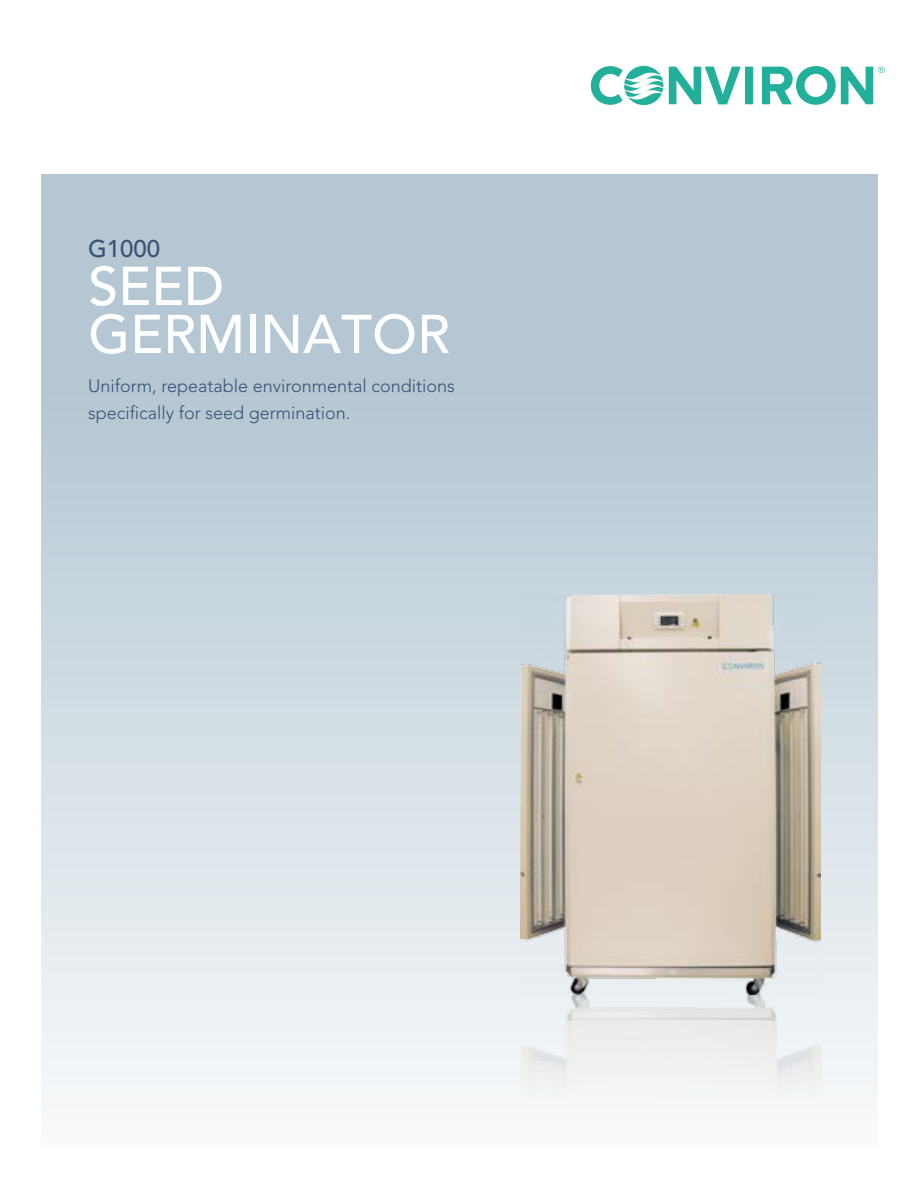
<style>
.page{position:relative;width:918px;height:1188px;background:#fff}
.page>*{position:absolute;margin:0;border:0;box-sizing:border-box;transform-origin:0 0}
.t1{font:500 54px/48px "Avenir LT Std";color:#fff}
.t2{font:500 24px "Avenir LT Std";color:#395173}
.t3{font:300 18px/27px "Avenir LT Std";color:#395173}
</style>
<div class="page">
<div style="left:41px;top:174px;width:837px;height:974px;background:linear-gradient(to bottom,#a8becc,#f6f8f9)"></div>
<svg style="left:669px;top:67px;width:72px;height:37px"></svg>
<div style="left:745px;top:67px;width:8px;height:37px;background:#22b09b"></div>
<svg style="left:591px;top:66px;width:72px;height:39px"></svg>
<svg style="left:762px;top:66px;width:123px;height:39px"></svg>
<img style="left:521px;top:595px;width:300px;height:396px">
<img style="left:521px;top:991px;width:300px;height:157px">
<h2 class="t2" style="left:88px;top:235px;width:74px">G1000</h2>
<h1 class="t1" style="left:88px;top:264px;width:363px">SEED<br>GERMINATOR</h1>
<p class="t3" style="left:88px;top:372px;width:368px">Uniform, repeatable environmental conditions specifically for seed germination.</p>
</div>
